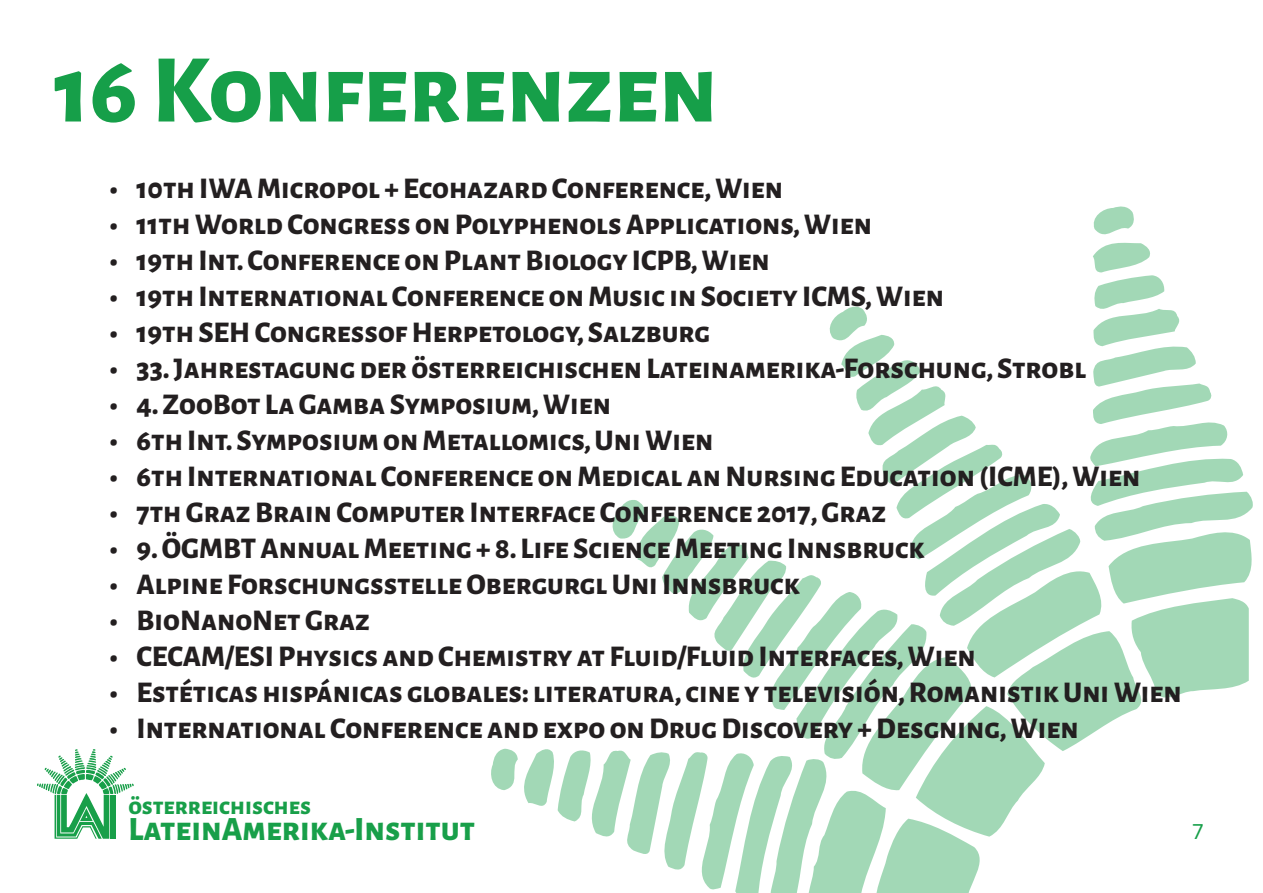
<style>
.page{position:relative;width:1263px;height:893px;background:#fff}
.page>*{position:absolute;margin:0;border:0;box-sizing:border-box;transform-origin:0 0}
.t1{font:800 97.5px "Alegreya Sans SC";color:#169f49}
.t2{font:800 34.05px "Alegreya Sans SC";color:#189f49}
.t3{font:800 30px "Alegreya Sans SC";color:#231f20}
.t4{font:800 24.3px "Alegreya Sans SC";color:#189f49}
.t5{font:22.8px "Hind";color:#169f49}
</style>
<div class="page">
<svg style="left:491px;top:206px;width:762px;height:687px"></svg>
<svg style="left:37px;top:749px;width:97px;height:90px"></svg>
<h1 class="t1" style="left:54px;top:16px;width:665px">16 Konferenzen</h1>
<p class="t3" style="left:109px;top:165px;width:675px">• 10th IWA Micropol + Ecohazard Conference, Wien</p>
<p class="t3" style="left:109px;top:201px;width:764px">• 11th World Congress on Polyphenols Applications, Wien</p>
<p class="t3" style="left:109px;top:237px;width:662px">• 19th Int. Conference on Plant Biology ICPB, Wien</p>
<p class="t3" style="left:109px;top:273px;width:836px">• 19th International Conference on Music in Society ICMS, Wien</p>
<p class="t3" style="left:109px;top:309px;width:602px">• 19th SEH Congressof Herpetology, Salzburg</p>
<p class="t3" style="left:109px;top:345px;width:978px">• 33. Jahrestagung der österreichischen Lateinamerika-Forschung, Strobl</p>
<p class="t3" style="left:109px;top:381px;width:503px">• 4. ZooBot La Gamba Symposium, Wien</p>
<p class="t3" style="left:109px;top:417px;width:605px">• 6th Int. Symposium on Metallomics, Uni Wien</p>
<p class="t3" style="left:109px;top:453px;width:1032px">• 6th International Conference on Medical an Nursing Education (ICME), Wien</p>
<p class="t3" style="left:109px;top:489px;width:778px">• 7th Graz Brain Computer Interface Conference 2017, Graz</p>
<p class="t3" style="left:109px;top:525px;width:817px">• 9. ÖGMBT Annual Meeting + 8. Life Science Meeting Innsbruck</p>
<p class="t3" style="left:109px;top:561px;width:692px">• Alpine Forschungsstelle Obergurgl Uni Innsbruck</p>
<p class="t3" style="left:109px;top:597px;width:262px">• BioNanoNet Graz</p>
<p class="t3" style="left:109px;top:633px;width:868px">• CECAM/ESI Physics and Chemistry at Fluid/Fluid Interfaces, Wien</p>
<p class="t3" style="left:109px;top:669px;width:1074px">• Estéticas hispánicas globales: literatura, cine y televisión, Romanistik Uni Wien</p>
<p class="t3" style="left:109px;top:705px;width:971px">• International Conference and expo on Drug Discovery + Desgning, Wien</p>
<p class="t4" style="left:128px;top:787px;width:184px">österreichisches</p>
<p class="t2" style="left:128px;top:803px;width:348px">LateinAmerika-Institut</p>
<p class="t5" style="left:1193px;top:816px;width:12px">7</p>
</div>
